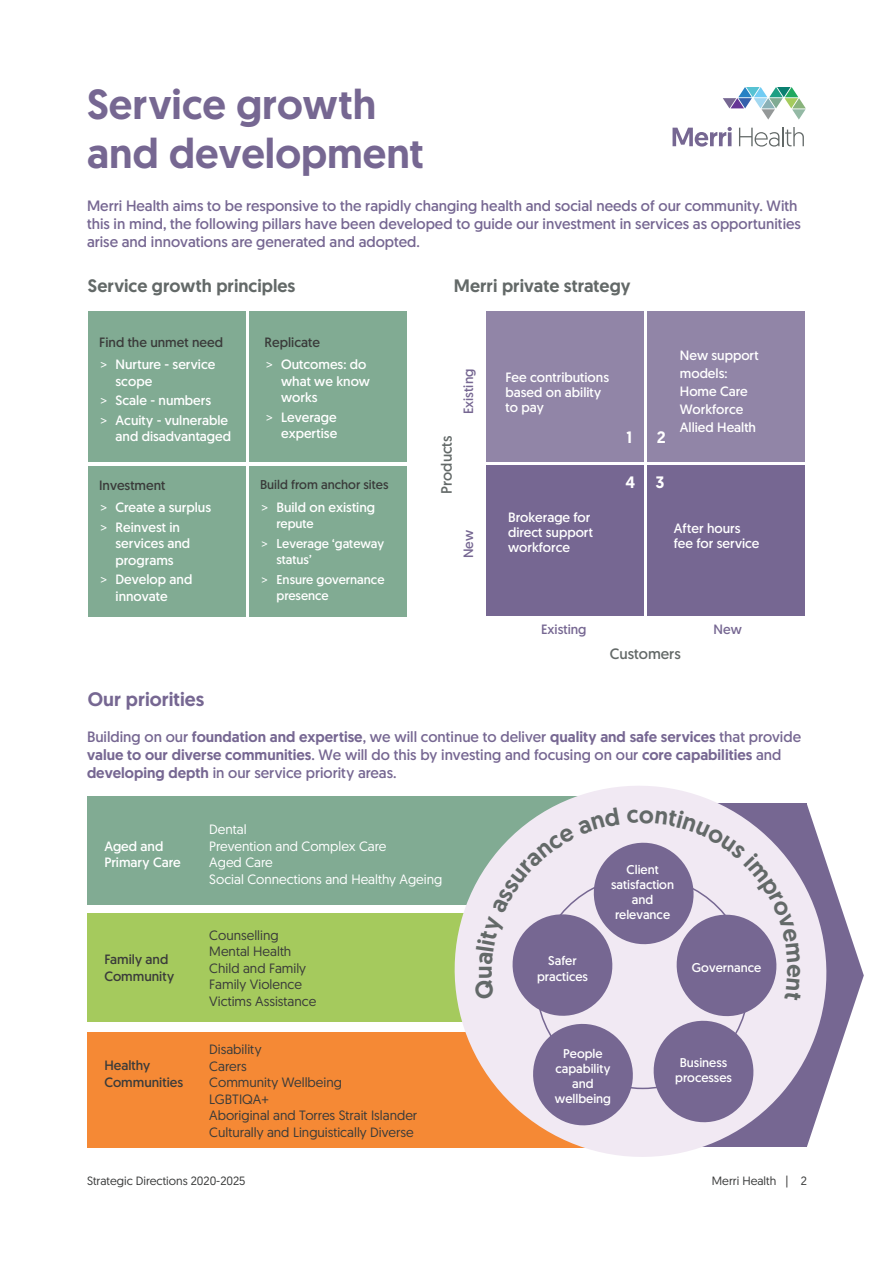
<style>
.page{position:relative;width:893px;height:1263px;background:#fff}
.page>*{position:absolute;margin:0;border:0;box-sizing:border-box;transform-origin:0 0}
.t1{font:500 42px/49.5px "Geomanist";color:#766792}
.t2{font:500 24.15px "Geomanist";color:#636968}
.t3{font:500 19.5px "Geomanist";color:#766792}
.t4{font:500 18px "Geomanist";color:#636968}
.t5{font:500 16.5px "Geomanist";color:#fff}
.t6{font:15px/18px "Geomanist";color:#766792}
.t7{font:15px "Geomanist";color:#636968}
.t8{font:13.5px/16.5px "Geomanist";color:#fff}
.t9{font:13.5px/16.5px "Geomanist";color:#3a3b3a}
.t10{font:13.5px/16.5px "Geomanist";color:#fff}
.t11{font:13.5px/16.5px "Geomanist";color:#3a3b3a}
.t12{font:13.5px "Geomanist";color:#766792}
.t13{font:12.75px/15px "Geomanist";color:#fff;text-align:center}
.t14{font:12.75px "Geomanist";color:#3a3b3a}
.t15{font:12px "Geomanist";color:#3a3b3b}
.s1{color:#fff}
.s2{font-style:inherit}
.s3{color:#3a3b3a}
.s4{font-weight:500}
</style>
<div class="page">
<svg style="left:849px;top:931px;width:15px;height:89px"></svg>
<div style="left:87px;top:913px;width:651px;height:109px;background:#a5ca5d"></div>
<div style="left:87px;top:1032px;width:502px;height:115px;background:#f58935"></div>
<div style="left:87px;top:796px;width:541px;height:108px;background:#81ab93"></div>
<div style="left:88px;top:466px;width:157px;height:150px;background:#81ab93"></div>
<div style="left:249px;top:466px;width:158px;height:150px;background:#81ab93"></div>
<div style="left:88px;top:312px;width:157px;height:150px;background:#81ab93"></div>
<div style="left:249px;top:312px;width:157px;height:150px;background:#81ab93"></div>
<svg style="left:672px;top:127px;width:60px;height:20px"></svg>
<svg style="left:739px;top:127px;width:65px;height:20px"></svg>
<svg style="left:723px;top:87px;width:83px;height:33px"></svg>
<div style="left:486px;top:466px;width:157px;height:150px;background:#766792"></div>
<div style="left:647px;top:466px;width:158px;height:150px;background:#766792"></div>
<div style="left:486px;top:311px;width:157px;height:150px;background:#9185a7"></div>
<div style="left:647px;top:311px;width:157px;height:150px;background:#9185a7"></div>
<svg style="left:432px;top:786px;width:417px;height:371px"></svg>
<svg style="left:475px;top:807px;width:326px;height:324px;background:#bbafc4"></svg>
<h1 class="t1" style="left:87px;top:79px;width:338px">Service growth and development</h1>
<p class="t6" style="left:87px;top:197px;width:715px">Merri Health aims to be responsive to the rapidly changing health and social needs of our community. With this in mind, the following pillars have been developed to guide our investment in services as opportunities arise and innovations are generated and adopted.</p>
<p class="t4" style="left:88px;top:273px;width:209px">Service growth principles</p>
<p class="t11" style="left:99px;top:331px;width:125px;line-height:22.5px">Find the unmet need <span class="s1">&gt;</span> <span class="s1">Nurture - service</span></p>
<p class="t8" style="left:101px;top:371px;width:129px;line-height:19.5px;text-indent:15px">scope<br><span class="s2">&gt;</span> Scale - numbers<br><span class="s2">&gt;</span> Acuity - vulnerable</p>
<p class="t8" style="left:116px;top:428px;width:117px">and disadvantaged</p>
<p class="t8" style="left:99px;top:473px;width:114px;line-height:22.5px"><span class="s3">Investment<br></span><span class="s2">&gt;</span> Create a surplus</p>
<p class="t8" style="left:116px;top:518px;width:76px;text-indent:-15px"><span class="s2">&gt;</span> Reinvest in services and programs</p>
<p class="t8" style="left:116px;top:571px;width:78px;text-indent:-15px"><span class="s2">&gt;</span> Develop and innovate</p>
<p class="t8" style="left:265px;top:331px;width:103px;line-height:22.5px"><span class="s3">Replicate<br></span><span class="s2">&gt;</span> Outcomes: do</p>
<p class="t8" style="left:281px;top:373px;width:90px">what we know works</p>
<p class="t8" style="left:266px;top:409px;width:73px;text-align:right"><span class="s2">&gt;</span> Leverage expertise</p>
<p class="t14" style="left:260px;top:476px;width:130px">Build from anchor sites</p>
<p class="t8" style="left:262px;top:498px;width:115px"><span class="s2">&gt;</span> Build on existing</p>
<p class="t13" style="left:262px;top:514px;width:124px;line-height:19.5px;text-align:left;text-indent:15px">repute<br><span class="s2">&gt;</span> Leverage ‘gateway</p>
<p class="t13" style="left:262px;top:550px;width:124px;line-height:19.5px;text-align:left;text-indent:15px">status’<br><span class="s2">&gt;</span> Ensure governance</p>
<p class="t13" style="left:277px;top:588px;width:54px">presence</p>
<p class="t4" style="left:454px;top:273px;width:178px">Merri private strategy</p>
<p class="t7" style="left:437px;top:493px;width:60px;rotate:-90deg">Products</p>
<p class="t12" style="left:460px;top:414px;width:47px;rotate:-90deg">Existing</p>
<p class="t12" style="left:460px;top:558px;width:30px;rotate:-90deg">New</p>
<p class="t8" style="left:505px;top:369px;width:105px;line-height:15px">Fee contributions based on ability to pay</p>
<p class="t8" style="left:508px;top:509px;width:86px;line-height:15px">Brokerage for direct support workforce</p>
<p class="t5" style="left:627px;top:427px;width:7px">1</p>
<p class="t5" style="left:657px;top:427px;width:10px">2</p>
<p class="t5" style="left:625px;top:472px;width:41px">4 3</p>
<p class="t8" style="left:680px;top:346px;width:80px;line-height:18px">New support models:<br>Home Care<br>Workforce<br>Allied Health</p>
<p class="t8" style="left:674px;top:520px;width:87px;line-height:15px">After hours fee for service</p>
<p class="t12" style="left:541px;top:620px;width:47px">Existing</p>
<p class="t12" style="left:714px;top:620px;width:30px">New</p>
<p class="t7" style="left:610px;top:644px;width:72px">Customers</p>
<h3 class="t3" style="left:88px;top:686px;width:118px">Our priorities</h3>
<p class="t6" style="left:87px;top:727px;width:716px">Building on our <span class="s4">foundation and expertise</span>, we will continue to deliver <span class="s4">quality and safe services</span> that provide <span class="s4">value to our diverse communities</span>. We will do this by investing and focusing on our <span class="s4">core capabilities</span> and <span class="s4">developing depth</span> in our service priority areas.</p>
<p class="t8" style="left:104px;top:838px;width:78px">Aged and<br>Primary Care</p>
<p class="t11" style="left:104px;top:951px;width:71px">Family and<br>Community</p>
<p class="t11" style="left:104px;top:1057px;width:80px">Healthy<br>Communities</p>
<p class="t10" style="left:209px;top:821px;width:235px">Dental<br>Prevention and Complex Care<br>Aged Care<br>Social Connections and Healthy Ageing</p>
<p class="t9" style="left:209px;top:926px;width:109px">Counselling<br>Mental Health<br>Child and Family<br>Family Violence<br>Victims Assistance</p>
<p class="t9" style="left:209px;top:1040px;width:209px">Disability<br>Carers<br>Community Wellbeing<br>LGBTIQA+<br>Aboriginal and Torres Strait Islander<br>Culturally and Linguistically Diverse</p>
<h2 class="t2" style="left:467px;top:979px;width:15px;rotate:-90deg">u</h2>
<p class="t13" style="left:537px;top:953px;width:52px">Safer practices</p>
<p class="t13" style="left:611px;top:862px;width:64px">Client satisfaction and relevance</p>
<p class="t13" style="left:692px;top:960px;width:71px">Governance</p>
<p class="t13" style="left:555px;top:1045px;width:58px">People capability and wellbeing</p>
<p class="t13" style="left:675px;top:1054px;width:58px">Business processes</p>
<p class="t15" style="left:87px;top:1173px;width:160px">Strategic Directions 2020-2025</p>
<p class="t15" style="left:712px;top:1173px;width:96px">Merri Health | 2</p>
</div>
